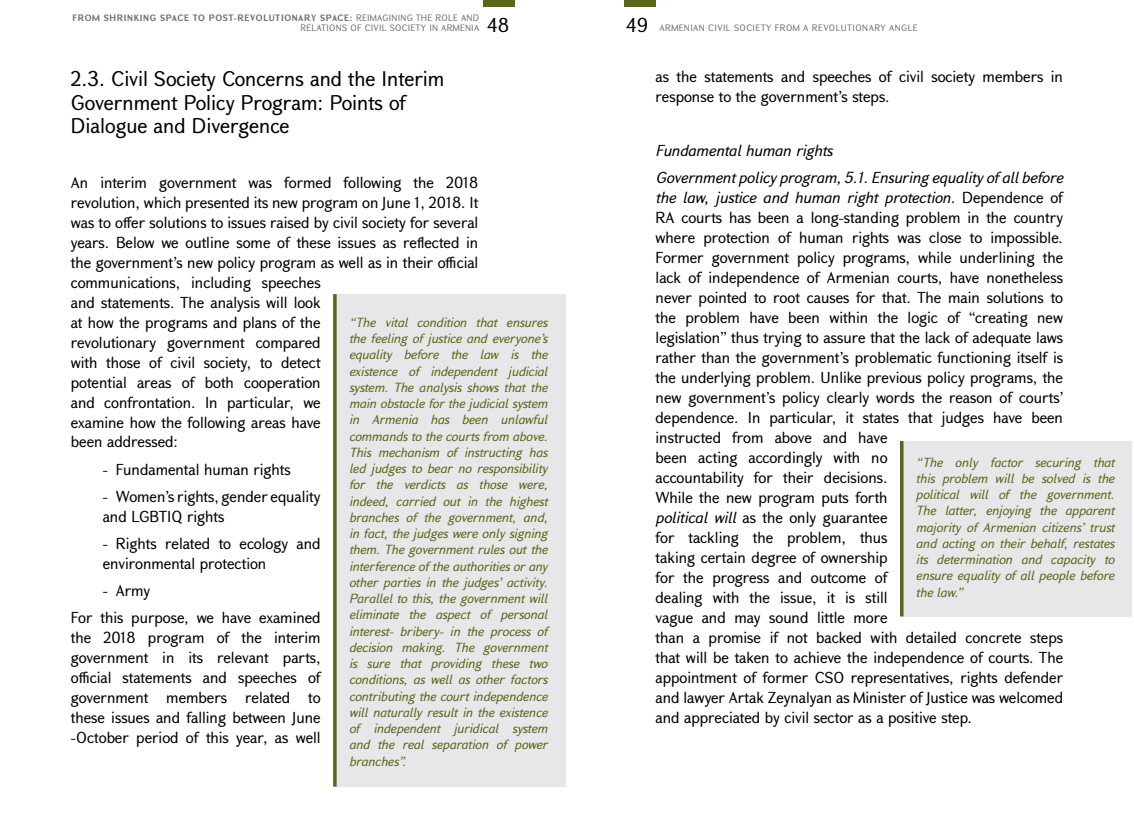
<style>
.page{position:relative;width:1134px;height:815px;background:#fff}
.page>*{position:absolute;margin:0;border:0;box-sizing:border-box;transform-origin:0 0}
.t1{font:20px/23.8px "GHEA Grapalat";color:#000}
.t2{font:15px/20px "GHEA Grapalat";color:#000}
.t3{font:italic 15px/27.1px "GHEA Grapalat";color:#000}
.t4{font:italic 12.5px/16.2px "GHEA Grapalat";color:#5d6518;text-align:justify}
.t5{font:8.75px/10.5px "GHEA Grapalat";letter-spacing:.03em;color:#6d6e71}
.t6{font:8.75px "GHEA Grapalat";letter-spacing:.05em;color:#6d6e71}
.s1{font-weight:700}
.s2{font-size:18.75px;color:#000}
.s3{font-style:italic}
</style>
<div class="page">
<div style="left:483px;top:0;width:31px;height:7px;background:#5d6518"></div>
<div style="left:625px;top:0;width:31px;height:7px;background:#5d6518"></div>
<div style="left:335px;top:294px;width:230px;height:493px;background:#e6e7e8"></div>
<div style="left:902px;top:441px;width:230px;height:175px;background:#e6e7e8"></div>
<svg style="left:333px;top:294px;width:4px;height:493px;background:#6c742f"></svg>
<hr style="left:900px;top:441px;width:3px;height:175px;background:#5d6518">
<p class="t5" style="left:300px;top:12px;width:210px;text-indent:-228px"><span class="s1">FROM SHRINKING SPACE TO POST-REVOLUTIONARY SPACE:</span> REIMAGINING THE ROLE AND<br>RELATIONS OF CIVIL SOCIETY IN ARMENIA <span class="s2">48</span></p>
<p class="t6" style="left:626px;top:21px;width:293px"><span class="s2">49</span> ARMENIAN CIVIL SOCIETY FROM A REVOLUTIONARY ANGLE</p>
<h1 class="t1" style="left:71px;top:66px;width:375px">2.3. Civil Society Concerns and the Interim<br>Government Policy Program: Points of<br>Dialogue and Divergence</h1>
<p class="t2" style="left:71px;top:172px;width:409px">An interim government was formed following the 2018 revolution, which presented its new program on June 1, 2018. It was to offer solutions to issues raised by civil society for several years. Below we outline some of these issues as reflected in the government’s new policy program as well as in their official communications, including speeches<br>and statements. The analysis will look<br>at how the programs and plans of the<br>revolutionary government compared<br>with those of civil society, to detect<br>potential areas of both cooperation<br>and confrontation. In particular, we<br>examine how the following areas have<br>been addressed:</p>
<p class="t2" style="left:103px;top:459px;width:189px">- Fundamental human rights</p>
<p class="t2" style="left:103px;top:486px;width:219px">- Women’s rights, gender equality and LGBTIQ rights</p>
<p class="t2" style="left:103px;top:533px;width:219px">- Rights related to ecology and environmental protection</p>
<p class="t2" style="left:71px;top:576px;width:251px;line-height:27.1px;text-indent:32px">- Army<br>For this purpose, we have examined</p>
<p class="t2" style="left:71px;top:627px;width:251px;text-align:justify">the 2018 program of the interim government in its relevant parts, official statements and speeches of government members related to these issues and falling between June -October period of this year, as well</p>
<p class="t2" style="left:656px;top:66px;width:409px">as the statements and speeches of civil society members in response to the government’s steps.</p>
<p class="t3" style="left:656px;top:137px;width:409px">Fundamental human rights<br>Government policy program, 5.1. Ensuring equality of all before</p>
<p class="t2" style="left:656px;top:187px;width:410px"><span class="s3">the law, justice and human right protection.</span> Dependence of RA courts has been a long-standing problem in the country where protection of human rights was close to impossible.<br>Former government policy programs, while underlining the lack of independence of Armenian courts, have nonetheless never pointed to root causes for that. The main solutions to the problem have been within the logic of “creating new legislation” thus trying to assure that the lack of adequate laws rather than the government’s problematic functioning itself is the underlying problem. Unlike previous policy programs, the new government’s policy clearly words the reason of courts’ dependence. In particular, it states that judges have been instructed from above and have<br>been acting accordingly with no<br>accountability for their decisions.<br>While the new program puts forth<br><span class="s3">political will</span> as the only guarantee<br>for tackling the problem, thus<br>taking certain degree of ownership<br>for the progress and outcome of<br>dealing with the issue, it is still<br>vague and may sound little more<br>than a promise if not backed with detailed concrete steps that will be taken to achieve the independence of courts. The appointment of former CSO representatives, rights defender and lawyer Artak Zeynalyan as Minister of Justice was welcomed and appreciated by civil sector as a positive step.</p>
<p class="t4" style="left:349px;top:314px;width:200px">“The vital condition that ensures the feeling of justice and everyone’s equality before the law is the existence of independent judicial system. The analysis shows that the main obstacle for the judicial system in Armenia has been unlawful commands to the courts from above.<br>This mechanism of instructing has led judges to bear no responsibility for the verdicts as those were, indeed, carried out in the highest branches of the government, and, in fact, the judges were only signing them. The government rules out the interference of the authorities or any other parties in the judges’ activity.<br>Parallel to this, the government will eliminate the aspect of personal interest- bribery- in the process of decision making. The government is sure that providing these two conditions, as well as other factors contributing the court independence will naturally result in the existence of independent juridical system and the real separation of power branches”.</p>
<p class="t4" style="left:916px;top:454px;width:200px">“The only factor securing that this problem will be solved is the political will of the government.<br>The latter, enjoying the apparent majority of Armenian citizens’ trust and acting on their behalf, restates its determination and capacity to ensure equality of all people before the law.”</p>
</div>
